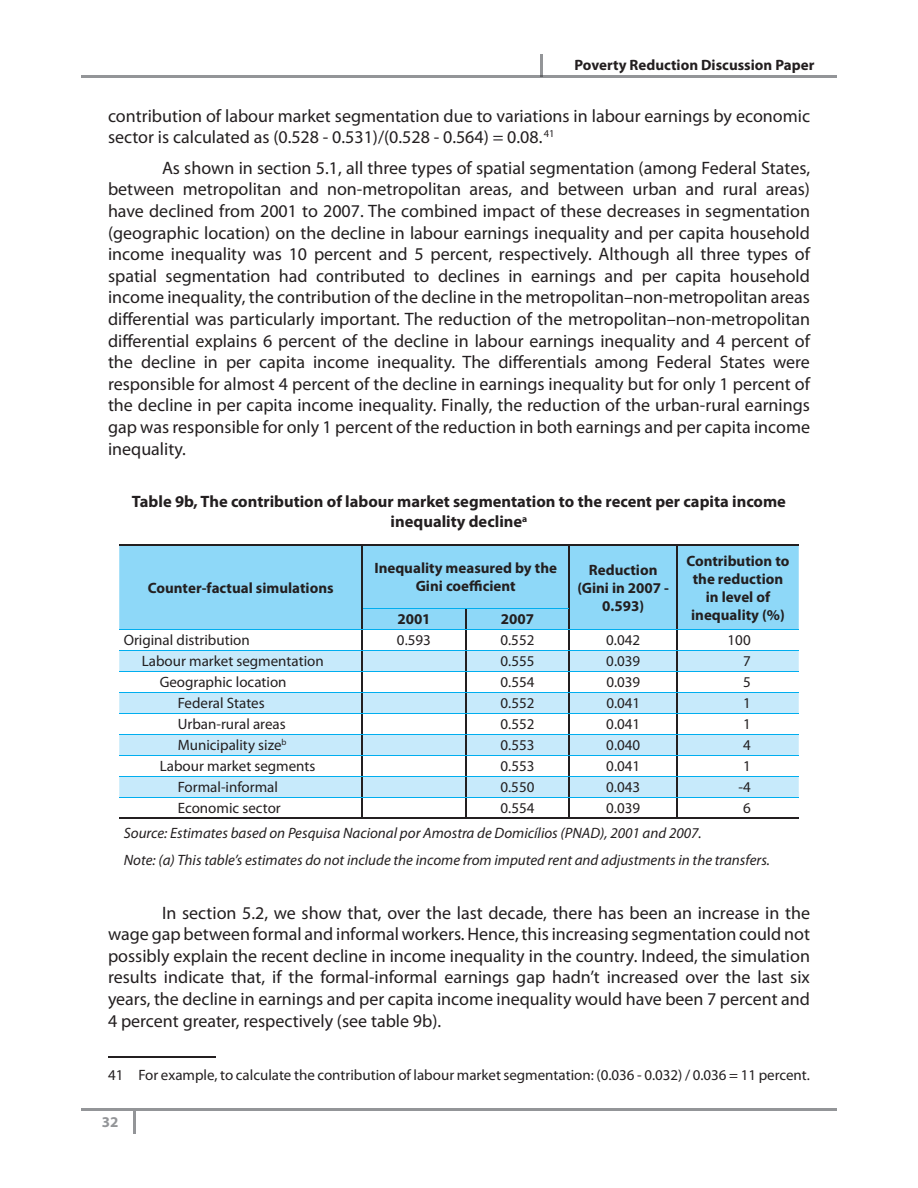
<style>
.page{position:relative;width:918px;height:1188px;background:#fff}
.page>*{position:absolute;margin:0;border:0;box-sizing:border-box;transform-origin:0 0}
.t1{font:18px/21.6px "Myriad Pro";color:#231f20;text-align:justify}
.t2{font:700 16.5px/19.8px "Myriad Pro";color:#231f20;text-align:center}
.t3{font:15px "Myriad Pro";color:#231f20}
.t4{font:700 15px/18px "Myriad Pro";color:#231f20;text-align:center}
.t5{font:italic 15px/27px "Myriad Pro";color:#231f20}
.t6{font:700 15px "Myriad Pro";color:#939598}
</style>
<div class="page">
<svg style="left:81px;top:1108px;width:756px;height:4px;fill:#939598"></svg>
<hr style="left:134px;top:1112px;width:2px;height:22px;background:#939598">
<hr style="left:540px;top:54px;width:3px;height:21px;background:#939598">
<hr style="left:81px;top:75px;width:756px;height:3px;background:#939598">
<div style="left:119px;top:546px;width:680px;height:83px;background:#8ed8f8"></div>
<svg style="left:119px;top:651px;width:680px;height:146px;fill:#c7eafb"></svg>
<hr style="left:119px;top:544px;width:347px;height:2px;background:#231f20">
<hr style="left:362px;top:546px;width:1px;height:62px;background:#231f20">
<hr style="left:466px;top:544px;width:211px;height:2px;background:#231f20">
<hr style="left:568px;top:546px;width:2px;height:62px;background:#231f20">
<hr style="left:677px;top:544px;width:122px;height:2px;background:#231f20">
<hr style="left:676px;top:546px;width:2px;height:62px;background:#231f20">
<hr style="left:568px;top:608px;width:2px;height:21px;background:#231f20">
<hr style="left:676px;top:608px;width:2px;height:21px;background:#231f20">
<hr style="left:568px;top:630px;width:2px;height:20px;background:#231f20">
<hr style="left:676px;top:630px;width:2px;height:20px;background:#231f20">
<hr style="left:568px;top:651px;width:2px;height:20px;background:#231f20">
<hr style="left:676px;top:651px;width:2px;height:20px;background:#231f20">
<hr style="left:568px;top:672px;width:2px;height:20px;background:#231f20">
<hr style="left:676px;top:672px;width:2px;height:20px;background:#231f20">
<hr style="left:568px;top:693px;width:2px;height:20px;background:#231f20">
<hr style="left:676px;top:693px;width:2px;height:20px;background:#231f20">
<hr style="left:568px;top:714px;width:2px;height:20px;background:#231f20">
<hr style="left:676px;top:714px;width:2px;height:20px;background:#231f20">
<hr style="left:568px;top:735px;width:2px;height:20px;background:#231f20">
<hr style="left:676px;top:735px;width:2px;height:20px;background:#231f20">
<hr style="left:568px;top:756px;width:2px;height:20px;background:#231f20">
<hr style="left:676px;top:756px;width:2px;height:20px;background:#231f20">
<hr style="left:568px;top:777px;width:2px;height:20px;background:#231f20">
<hr style="left:676px;top:777px;width:2px;height:20px;background:#231f20">
<svg style="left:362px;top:608px;width:1px;height:209px"></svg>
<svg style="left:465px;top:609px;width:1px;height:208px"></svg>
<svg style="left:568px;top:798px;width:2px;height:19px"></svg>
<svg style="left:676px;top:798px;width:2px;height:19px"></svg>
<hr style="left:119px;top:817px;width:680px;height:2px;background:#231f20">
<hr style="left:363px;top:608px;width:205px;height:1px;background:#00aeef">
<hr style="left:119px;top:629px;width:680px;height:1px;background:#00aeef">
<hr style="left:119px;top:650px;width:680px;height:1px;background:#00aeef">
<hr style="left:119px;top:671px;width:680px;height:1px;background:#00aeef">
<hr style="left:119px;top:692px;width:680px;height:1px;background:#00aeef">
<hr style="left:119px;top:713px;width:680px;height:1px;background:#00aeef">
<hr style="left:119px;top:734px;width:680px;height:1px;background:#00aeef">
<hr style="left:119px;top:755px;width:680px;height:1px;background:#00aeef">
<hr style="left:119px;top:776px;width:680px;height:1px;background:#00aeef">
<hr style="left:119px;top:797px;width:680px;height:1px;background:#00aeef">
<hr style="left:108px;top:1057px;width:108px;height:1px;background:#231f20">
<p class="t4" style="left:575px;top:57px;width:241px">Poverty Reduction Discussion Paper</p>
<p class="t1" style="left:108px;top:106px;width:704px">contribution of labour market segmentation due to variations in labour earnings by economic sector is calculated as (0.528 - 0.531)/(0.528 - 0.564) = 0.08. <sup>41</sup></p>
<p class="t1" style="left:108px;top:158px;width:704px;text-indent:54px">As shown in section 5.1, all three types of spatial segmentation (among Federal States, between metropolitan and non-metropolitan areas, and between urban and rural areas) have declined from 2001 to 2007. The combined impact of these decreases in segmentation (geographic location) on the decline in labour earnings inequality and per capita household income inequality was 10 percent and 5 percent, respectively. Although all three types of spatial segmentation had contributed to declines in earnings and per capita household income inequality, the contribution of the decline in the metropolitan–non-metropolitan areas differential was particularly important. The reduction of the metropolitan–non-metropolitan differential explains 6 percent of the decline in labour earnings inequality and 4 percent of the decline in per capita income inequality. The differentials among Federal States were responsible for almost 4 percent of the decline in earnings inequality but for only 1 percent of the decline in per capita income inequality. Finally, the reduction of the urban-rural earnings gap was responsible for only 1 percent of the reduction in both earnings and per capita income inequality.</p>
<p class="t2" style="left:132px;top:493px;width:656px">Table 9b, The contribution of labour market segmentation to the recent per capita income inequality decline<sup>a</sup></p>
<p class="t4" style="left:148px;top:580px;width:187px">Counter-factual simulations</p>
<p class="t4" style="left:374px;top:560px;width:184px">Inequality measured by the<br>Gini coefficient</p>
<p class="t4" style="left:577px;top:562px;width:93px">Reduction (Gini in 2007 -<br>0.593)</p>
<p class="t4" style="left:686px;top:553px;width:105px">Contribution to the reduction in level of inequality (%)</p>
<p class="t4" style="left:397px;top:611px;width:35px">2001</p>
<p class="t4" style="left:501px;top:611px;width:35px">2007</p>
<p class="t3" style="left:124px;top:635px;width:128px">Original distribution</p>
<p class="t3" style="left:397px;top:635px;width:35px">0.593</p>
<p class="t3" style="left:501px;top:635px;width:35px">0.552</p>
<p class="t3" style="left:606px;top:635px;width:35px">0.042</p>
<p class="t3" style="left:728px;top:635px;width:25px">100</p>
<p class="t3" style="left:142px;top:656px;width:184px">Labour market segmentation</p>
<p class="t3" style="left:501px;top:656px;width:35px">0.555</p>
<p class="t3" style="left:606px;top:656px;width:35px">0.039</p>
<p class="t3" style="left:743px;top:656px;width:9px">7</p>
<p class="t3" style="left:160px;top:677px;width:128px">Geographic location</p>
<p class="t3" style="left:501px;top:677px;width:35px">0.554</p>
<p class="t3" style="left:606px;top:677px;width:35px">0.039</p>
<p class="t3" style="left:743px;top:677px;width:9px">5</p>
<p class="t3" style="left:178px;top:698px;width:88px">Federal States</p>
<p class="t3" style="left:501px;top:698px;width:35px">0.552</p>
<p class="t3" style="left:606px;top:698px;width:35px">0.041</p>
<p class="t3" style="left:743px;top:698px;width:9px">1</p>
<p class="t3" style="left:178px;top:719px;width:109px">Urban-rural areas</p>
<p class="t3" style="left:501px;top:719px;width:35px">0.552</p>
<p class="t3" style="left:606px;top:719px;width:35px">0.041</p>
<p class="t3" style="left:743px;top:719px;width:9px">1</p>
<p class="t3" style="left:178px;top:740px;width:110px">Municipality size<sup>b</sup></p>
<p class="t3" style="left:501px;top:740px;width:35px">0.553</p>
<p class="t3" style="left:606px;top:740px;width:35px">0.040</p>
<p class="t3" style="left:743px;top:740px;width:9px">4</p>
<p class="t3" style="left:160px;top:761px;width:157px">Labour market segments</p>
<p class="t3" style="left:501px;top:761px;width:35px">0.553</p>
<p class="t3" style="left:606px;top:761px;width:35px">0.041</p>
<p class="t3" style="left:743px;top:761px;width:9px">1</p>
<p class="t3" style="left:178px;top:782px;width:102px">Formal-informal</p>
<p class="t3" style="left:500px;top:782px;width:35px">0.550</p>
<p class="t3" style="left:606px;top:782px;width:35px">0.043</p>
<p class="t3" style="left:738px;top:782px;width:14px">-4</p>
<p class="t3" style="left:178px;top:803px;width:105px">Economic sector</p>
<p class="t3" style="left:501px;top:803px;width:35px">0.554</p>
<p class="t3" style="left:606px;top:803px;width:35px">0.039</p>
<p class="t3" style="left:743px;top:803px;width:9px">6</p>
<p class="t5" style="left:124px;top:821px;width:648px">Source: Estimates based on Pesquisa Nacional por Amostra de Domicílios (PNAD), 2001 and 2007.<br>Note: (a) This table’s estimates do not include the income from imputed rent and adjustments in the transfers.</p>
<p class="t1" style="left:108px;top:903px;width:704px;text-indent:54px">In section 5.2, we show that, over the last decade, there has been an increase in the wage gap between formal and informal workers. Hence, this increasing segmentation could not possibly explain the recent decline in income inequality in the country. Indeed, the simulation results indicate that, if the formal-informal earnings gap hadn’t increased over the last six years, the decline in earnings and per capita income inequality would have been 7 percent and 4 percent greater, respectively (see table 9b).</p>
<p class="t3" style="left:108px;top:1069px;width:704px">41 For example, to calculate the contribution of labour market segmentation: (0.036 - 0.032) / 0.036 = 11 percent.</p>
<p class="t6" style="left:102px;top:1117px;width:18px">32</p>
</div>
